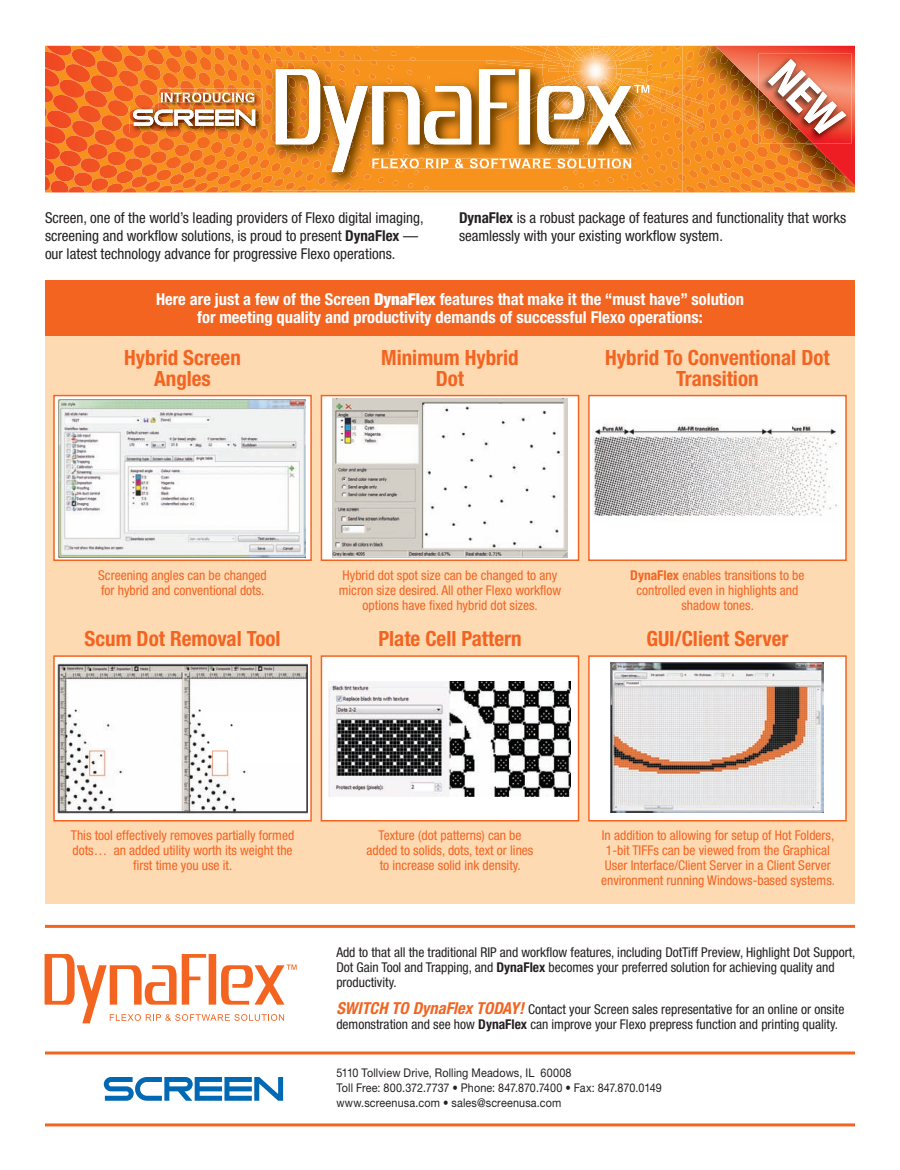
<style>
.page{position:relative;width:900px;height:1170px;background:#fff}
.page>*{position:absolute;margin:0;border:0;box-sizing:border-box;transform-origin:0 0}
.t1{font:700 condensed 21px/21px "Helvetica Neue";color:#f36421;text-align:center}
.t2{font:700 condensed 16.5px/18px "Helvetica Neue LT Pro";color:#fff;text-align:center}
.t3{font:condensed 15px/18px "Helvetica Neue LT Pro";color:#231f20}
.t4{font:condensed 13.5px/15px "Helvetica Neue LT Pro";color:#f36421;text-align:center}
.t5{font:condensed 13.5px/15px "Helvetica Neue LT Pro";color:#231f20}
.t6{font:12px/15px "Helvetica Neue";letter-spacing:.01em;color:#231f20;scale:.9 1}
.s1{font-weight:700}
.s2{font-weight:900}
.s3{font-weight:700;font-style:italic;font-size:16.5px;color:#f36421}
</style>
<div class="page">
<img style="left:471px;top:158px;width:8px;height:10px">
<img style="left:479px;top:46px;width:376px;height:147px">
<svg style="left:45px;top:46px;width:426px;height:147px"></svg>
<svg style="left:104px;top:1077px;width:179px;height:24px"></svg>
<hr style="left:45px;top:1052px;width:810px;height:2px;background:#f36421">
<hr style="left:45px;top:925px;width:810px;height:3px;background:#f36421">
<hr style="left:45px;top:1123px;width:810px;height:3px;background:#f36421">
<div style="left:45px;top:308px;width:810px;height:596px;background:#fedab3"></div>
<div style="left:45px;top:281px;width:810px;height:55px;background:#f36421"></div>
<svg style="left:56px;top:398px;width:253px;height:160px;fill:#fff"></svg>
<img style="left:59px;top:400px;width:247px;height:157px">
<div style="left:53px;top:395px;width:259px;height:166px;border:2px solid #f36421"></div>
<div style="left:54px;top:656px;width:257px;height:165px;background:linear-gradient(to right,#fff,#fff)"></div>
<img style="left:57px;top:664px;width:251px;height:149px">
<div style="left:53px;top:655px;width:259px;height:167px;border:2px solid #f36421"></div>
<svg style="left:324px;top:398px;width:252px;height:160px;fill:#fff"></svg>
<img style="left:333px;top:399px;width:234px;height:158px">
<div style="left:321px;top:395px;width:258px;height:166px;border:2px solid #f36421"></div>
<div style="left:321px;top:656px;width:258px;height:165px;background:#fff"></div>
<img style="left:329px;top:681px;width:242px;height:115px">
<div style="left:321px;top:655px;width:258px;height:167px;border:2px solid #f36421"></div>
<div style="left:589px;top:396px;width:257px;height:164px;background:#fff"></div>
<img style="left:592px;top:424px;width:245px;height:92px">
<div style="left:588px;top:395px;width:259px;height:166px;border:2px solid #f36421"></div>
<div style="left:589px;top:656px;width:257px;height:165px;background:#fff"></div>
<img style="left:611px;top:663px;width:213px;height:150px">
<div style="left:588px;top:655px;width:259px;height:167px;border:2px solid #f36421"></div>
<svg style="left:45px;top:954px;width:252px;height:69px"></svg>
<p class="t3" style="left:45px;top:209px;width:380px">Screen, one of the world’s leading providers of Flexo digital imaging, screening and workflow solutions, is proud to present <span class="s1">DynaFlex</span> — our latest technology advance for progressive Flexo operations.</p>
<p class="t3" style="left:459px;top:209px;width:389px"><span class="s1">DynaFlex</span> is a robust package of features and functionality that works seamlessly with your existing workflow system.</p>
<p class="t2" style="left:156px;top:290px;width:589px">Here are just a few of the Screen <span class="s2">DynaFlex</span> features that make it the “must have” solution for meeting quality and productivity demands of successful Flexo operations:</p>
<h1 class="t1" style="left:124px;top:346px;width:118px">Hybrid Screen<br>Angles</h1>
<h1 class="t1" style="left:381px;top:346px;width:139px">Minimum Hybrid<br>Dot</h1>
<h1 class="t1" style="left:605px;top:346px;width:226px">Hybrid To Conventional Dot<br>Transition</h1>
<p class="t4" style="left:98px;top:568px;width:170px;text-align:left">Screening angles can be changed for hybrid and conventional dots.</p>
<h1 class="t1" style="left:85px;top:628px;width:197px">Scum Dot Removal Tool</h1>
<p class="t4" style="left:339px;top:568px;width:224px">Hybrid dot spot size can be changed to any micron size desired. All other Flexo workflow options have fixed hybrid dot sizes.</p>
<h1 class="t1" style="left:378px;top:628px;width:145px">Plate Cell Pattern</h1>
<p class="t4" style="left:630px;top:568px;width:176px"><span class="s1">DynaFlex</span> enables transitions to be controlled even in highlights and shadow tones.</p>
<h1 class="t1" style="left:646px;top:628px;width:144px">GUI/Client Server</h1>
<p class="t4" style="left:71px;top:828px;width:225px">This tool effectively removes partially formed dots… an added utility worth its weight the first time you use it.</p>
<p class="t4" style="left:367px;top:828px;width:168px">Texture (dot patterns) can be added to solids, dots, text or lines to increase solid ink density.</p>
<p class="t4" style="left:601px;top:828px;width:235px">In addition to allowing for setup of Hot Folders, 1-bit TIFFs can be viewed from the Graphical User Interface/Client Server in a Client Server environment running Windows-based systems.</p>
<p class="t5" style="left:336px;top:945px;width:521px">Add to that all the traditional RIP and workflow features, including DotTiff Preview, Highlight Dot Support,<br>Dot Gain Tool and Trapping, and <span class="s1">DynaFlex</span> becomes your preferred solution for achieving quality and productivity.</p>
<p class="t5" style="left:336px;top:1002px;width:510px"><span class="s3">SWITCH TO DynaFlex TODAY!</span> Contact your Screen sales representative for an online or onsite demonstration and see how <span class="s1">DynaFlex</span> can improve your Flexo prepress function and printing quality.</p>
<p class="t6" style="left:336px;top:1066px;width:363px">5110 Tollview Drive, Rolling Meadows, IL 60008<br>Toll Free: 800.372.7737 • Phone: 847.870.7400 • Fax: 847.870.0149 www.screenusa.com • sales@screenusa.com</p>
</div>
